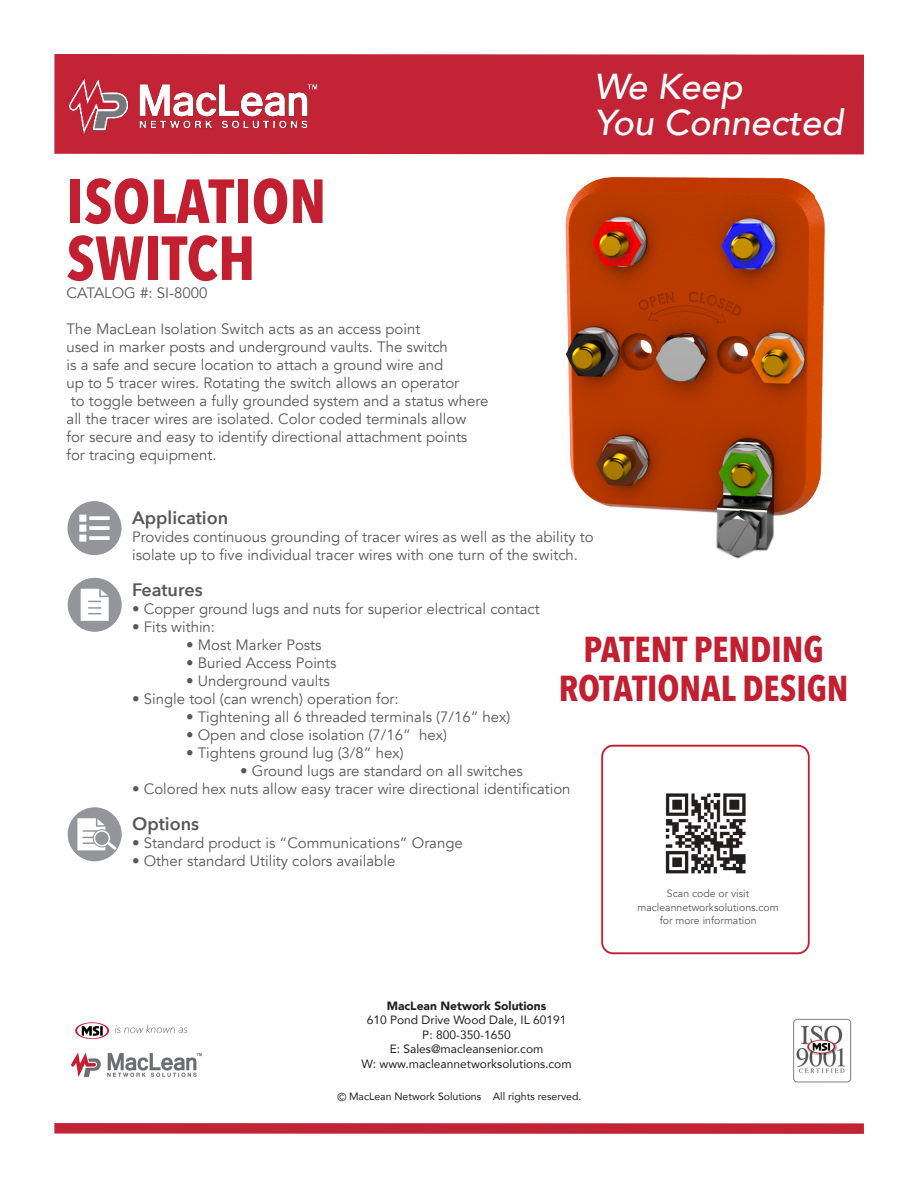
<style>
.page{position:relative;width:918px;height:1188px;background:#fff}
.page>*{position:absolute;margin:0;border:0;box-sizing:border-box;transform-origin:0 0}
.t1{font:700 61.5px "Avenir Next Condensed";color:#c21f31}
.t2{font:700 36px "Avenir Next Condensed";color:#c21f31}
.t3{font:italic 500 36px/36px "Avenir";color:#fff}
.t4{font:600 18px "Avenir Next";color:#57585a}
.t5{font:15px/18px "Avenir";color:#57585a}
.t6{font:12px/14.4px "Avenir";color:#231f20;text-align:center}
.t7{font:900 12px "Avenir";color:#231f20}
.t8{font:11.25px "Avenir Next";color:#231f20}
.t9{font:10.5px "Avenir";color:#57585a}
.t10{font:10.5px "Avenir";color:#231f20}
</style>
<div class="page">
<div style="left:54px;top:54px;width:810px;height:100px;background:#c22335"></div>
<div style="left:594px;top:63px;width:266px;height:83px;background:#c22335"></div>
<img style="left:62px;top:72px;width:262px;height:65px">
<div style="left:54px;top:1123px;width:810px;height:11px;background:#c22335"></div>
<img style="left:793px;top:1018px;width:59px;height:65px">
<img style="left:71px;top:1022px;width:131px;height:56px">
<div style="left:68px;top:578px;width:54px;height:54px;background:#939598;border-radius:50%"></div>
<svg style="left:81px;top:588px;width:28px;height:33px"></svg>
<div style="left:67px;top:501px;width:54px;height:54px;background:#939598;border-radius:50%"></div>
<svg style="left:79px;top:515px;width:31px;height:27px"></svg>
<div style="left:68px;top:807px;width:54px;height:54px;background:#939598;border-radius:50%"></div>
<svg style="left:77px;top:817px;width:42px;height:35px"></svg>
<img style="left:565px;top:176px;width:260px;height:383px">
<img style="left:601px;top:744px;width:209px;height:211px">
<div style="left:619px;top:891px;width:174px;height:33px;background:#fff"></div>
<p class="t1" style="left:67px;top:164px;width:261px">ISOLATION</p>
<p class="t1" style="left:67px;top:221px;width:190px">SWITCH</p>
<p class="t5" style="left:67px;top:284px;width:142px">CATALOG #: SI-8000</p>
<p class="t5" style="left:67px;top:320px;width:355px">The MacLean Isolation Switch acts as an access point</p>
<p class="t5" style="left:67px;top:338px;width:383px">used in marker posts and underground vaults. The switch</p>
<p class="t5" style="left:67px;top:356px;width:378px">is a safe and secure location to attach a ground wire and</p>
<p class="t5" style="left:67px;top:374px;width:394px">up to 5 tracer wires. Rotating the switch allows an operator</p>
<p class="t5" style="left:71px;top:392px;width:419px">to toggle between a fully grounded system and a status where</p>
<p class="t5" style="left:67px;top:410px;width:401px">all the tracer wires are isolated. Color coded terminals allow</p>
<p class="t5" style="left:67px;top:428px;width:402px">for secure and easy to identify directional attachment points</p>
<p class="t5" style="left:67px;top:446px;width:151px">for tracing equipment.</p>
<h2 class="t3" style="left:594px;top:69px;width:250px">We Keep<br>You Connected</h2>
<p class="t4" style="left:132px;top:502px;width:98px">Application</p>
<p class="t5" style="left:132px;top:528px;width:463px">Provides continuous grounding of tracer wires as well as the ability to isolate up to five individual tracer wires with one turn of the switch.</p>
<p class="t4" style="left:132px;top:574px;width:72px">Features</p>
<p class="t5" style="left:132px;top:600px;width:409px">• Copper ground lugs and nuts for superior electrical contact</p>
<p class="t5" style="left:132px;top:618px;width:85px">• Fits within:</p>
<p class="t5" style="left:186px;top:636px;width:137px">• Most Marker Posts</p>
<p class="t5" style="left:186px;top:654px;width:152px">• Buried Access Points</p>
<p class="t5" style="left:186px;top:672px;width:145px">• Underground vaults</p>
<p class="t5" style="left:132px;top:690px;width:268px">• Single tool (can wrench) operation for:</p>
<p class="t5" style="left:186px;top:708px;width:326px">• Tightening all 6 threaded terminals (7/16” hex)</p>
<p class="t5" style="left:186px;top:726px;width:262px">• Open and close isolation (7/16” hex)</p>
<p class="t5" style="left:186px;top:744px;width:219px">• Tightens ground lug (3/8” hex)</p>
<p class="t5" style="left:240px;top:762px;width:284px">• Ground lugs are standard on all switches</p>
<p class="t5" style="left:132px;top:780px;width:440px">• Colored hex nuts allow easy tracer wire directional identification</p>
<p class="t4" style="left:132px;top:808px;width:69px">Options</p>
<p class="t5" style="left:132px;top:834px;width:332px">• Standard product is “Communications” Orange</p>
<p class="t5" style="left:132px;top:852px;width:265px">• Other standard Utility colors available</p>
<p class="t2" style="left:583px;top:628px;width:242px">PATENT PENDING</p>
<p class="t2" style="left:559px;top:667px;width:291px">ROTATIONAL DESIGN</p>
<p class="t7" style="left:387px;top:996px;width:161px">MacLean Network Solutions</p>
<p class="t6" style="left:361px;top:1013px;width:212px">610 Pond Drive Wood Dale, IL 60191<br>P: 800-350-1650<br>E: Sales@macleansenior.com<br>W: www.macleannetworksolutions.com</p>
<p class="t10" style="left:349px;top:1088px;width:234px">MacLean Network Solutions All rights reserved.</p>
<p class="t8" style="left:337px;top:1087px;width:23px">© M</p>
<p class="t9" style="left:667px;top:887px;width:84px">Scan code or visit</p>
<p class="t9" style="left:637px;top:901px;width:143px">macleannetworksolutions.com</p>
<p class="t9" style="left:660px;top:914px;width:98px">for more information</p>
</div>
